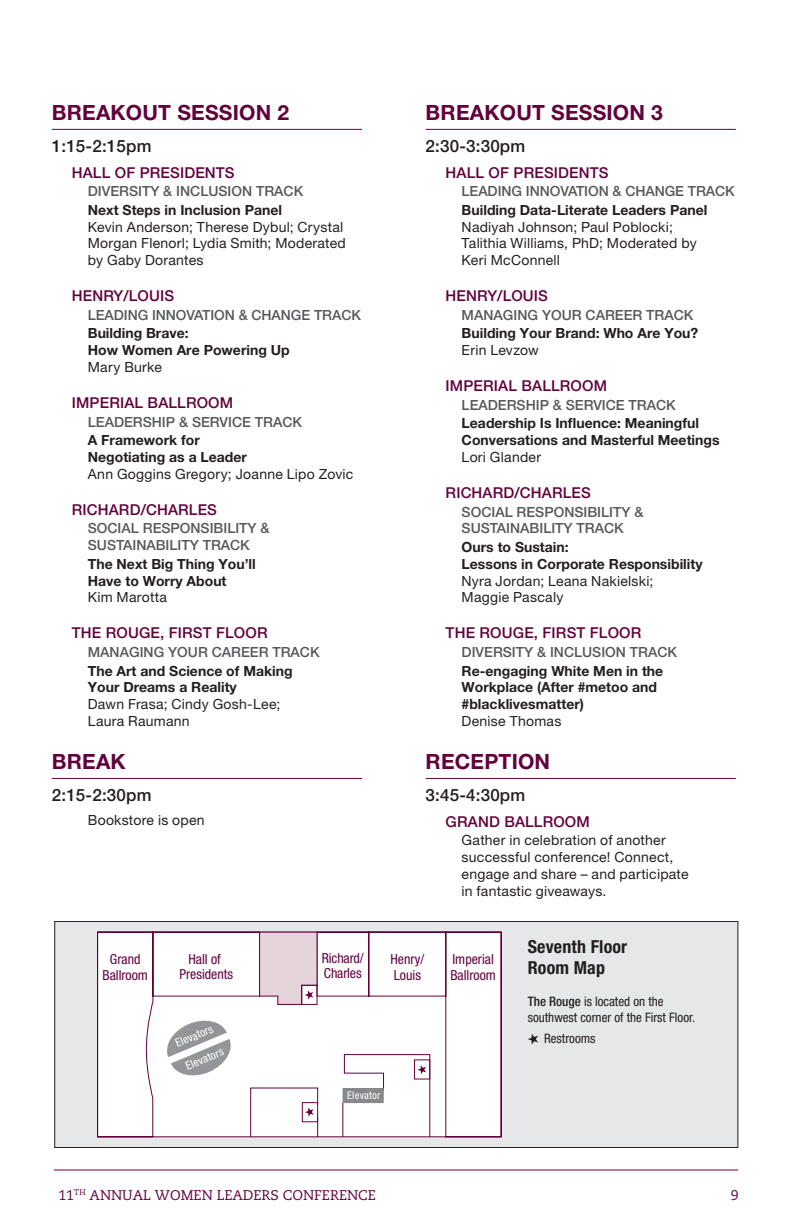
<style>
.page{position:relative;width:792px;height:1224px;background:#fff}
.page>*{position:absolute;margin:0;border:0;box-sizing:border-box;transform-origin:0 0}
.t1{font:700 21px "Helvetica Neue LT Std";letter-spacing:.01em;color:#63003c}
.t2{font:700 condensed 18px/21.6px "Helvetica Neue LT Std";letter-spacing:.01em;color:#231f20}
.t3{font:500 17px "Helvetica Neue LT Std";letter-spacing:.01em;color:#231f20}
.t4{font:500 15px "Helvetica Neue LT Std";letter-spacing:.01em;color:#63003c}
.t5{font:14px/16.8px "Helvetica Neue LT Std";letter-spacing:.02em;color:#231f20}
.t6{font:700 14px/16.8px "Helvetica Neue LT Std";color:#231f20}
.t7{font:500 14px/16.8px "Helvetica Neue LT Std";color:#57585a}
.t8{font:14px "Caecilia LT Std";color:#63003c}
.t9{font:condensed 13.8px/15.6px "Helvetica Neue LT Std";color:#63003c}
.t10{font:condensed 13px/15.6px "Helvetica Neue LT Std";color:#231f20}
.t11{font:condensed 11.4px/24.6px "Helvetica Neue LT Std";color:#fff}
.t12{font:condensed 10.6px "Helvetica Neue LT Std";letter-spacing:.025em;color:#fff}
.s1{font-weight:500}
</style>
<div class="page">
<hr style="left:54px;top:1170px;width:684px;height:1px;background:#63003c">
<hr style="left:52px;top:129px;width:310px;height:1px;background:#63003c">
<hr style="left:52px;top:778px;width:310px;height:1px;background:#63003c">
<hr style="left:426px;top:129px;width:310px;height:1px;background:#63003c">
<hr style="left:426px;top:778px;width:310px;height:1px;background:#63003c">
<div style="left:55px;top:921px;width:683px;height:227px;background:#e6e7e9"></div>
<div style="left:54px;top:921px;width:684px;height:227px;border:1px solid #231f20"></div>
<div style="left:97px;top:932px;width:405px;height:205px;background:#fff"></div>
<svg style="left:163px;top:1017px;width:71px;height:62px;background:#c7c8ca"></svg>
<svg style="left:250px;top:932px;width:180px;height:205px;background:#f3edf1"></svg>
<svg style="left:528px;top:1034px;width:10px;height:11px"></svg>
<div style="left:414px;top:1060px;width:16px;height:19px;border:1px solid #63003c"></div>
<h1 class="t1" style="left:52px;top:100px;width:239px">BREAKOUT SESSION 2</h1>
<p class="t3" style="left:52px;top:136px;width:101px">1:15-2:15pm</p>
<p class="t4" style="left:72px;top:163px;width:164px">HALL OF PRESIDENTS</p>
<p class="t7" style="left:88px;top:183px;width:217px">DIVERSITY &amp; INCLUSION TRACK</p>
<p class="t6" style="left:88px;top:201px;width:196px">Next Steps in Inclusion Panel</p>
<p class="t5" style="left:88px;top:218px;width:260px">Kevin Anderson; Therese Dybul; Crystal<br>Morgan Flenorl; Lydia Smith; Moderated by Gaby Dorantes</p>
<p class="t4" style="left:72px;top:287px;width:104px">HENRY/LOUIS</p>
<p class="t7" style="left:88px;top:306px;width:275px">LEADING INNOVATION &amp; CHANGE TRACK</p>
<p class="t6" style="left:88px;top:325px;width:203px">Building Brave:<br>How Women Are Powering Up</p>
<p class="t5" style="left:88px;top:358px;width:76px">Mary Burke</p>
<p class="t4" style="left:72px;top:394px;width:163px">IMPERIAL BALLROOM</p>
<p class="t7" style="left:88px;top:413px;width:216px">LEADERSHIP &amp; SERVICE TRACK</p>
<p class="t6" style="left:88px;top:432px;width:161px">A Framework for<br>Negotiating as a Leader</p>
<p class="t5" style="left:88px;top:465px;width:267px">Ann Goggins Gregory; Joanne Lipo Zovic</p>
<p class="t4" style="left:72px;top:501px;width:147px">RICHARD/CHARLES</p>
<p class="t7" style="left:88px;top:520px;width:183px">SOCIAL RESPONSIBILITY &amp;<br>SUSTAINABILITY TRACK</p>
<p class="t6" style="left:88px;top:555px;width:169px">The Next Big Thing You’ll<br>Have to Worry About</p>
<p class="t5" style="left:88px;top:589px;width:81px">Kim Marotta</p>
<p class="t4" style="left:72px;top:624px;width:197px">THE ROUGE, FIRST FLOOR</p>
<p class="t7" style="left:88px;top:643px;width:233px">MANAGING YOUR CAREER TRACK</p>
<p class="t6" style="left:88px;top:662px;width:206px">The Art and Science of Making<br>Your Dreams a Reality</p>
<p class="t5" style="left:88px;top:696px;width:194px">Dawn Frasa; Cindy Gosh-Lee;<br>Laura Raumann</p>
<h1 class="t1" style="left:52px;top:749px;width:75px">BREAK</h1>
<p class="t3" style="left:52px;top:785px;width:101px">2:15-2:30pm</p>
<p class="t5" style="left:88px;top:812px;width:118px">Bookstore is open</p>
<h1 class="t1" style="left:426px;top:100px;width:239px">BREAKOUT SESSION 3</h1>
<p class="t3" style="left:426px;top:136px;width:101px">2:30-3:30pm</p>
<p class="t4" style="left:446px;top:163px;width:164px">HALL OF PRESIDENTS</p>
<p class="t7" style="left:462px;top:183px;width:275px">LEADING INNOVATION &amp; CHANGE TRACK</p>
<p class="t6" style="left:462px;top:201px;width:247px">Building Data-Literate Leaders Panel</p>
<p class="t5" style="left:462px;top:218px;width:237px">Nadiyah Johnson; Paul Poblocki;<br>Talithia Williams, PhD; Moderated by<br>Keri McConnell</p>
<p class="t4" style="left:446px;top:287px;width:104px">HENRY/LOUIS</p>
<p class="t7" style="left:462px;top:306px;width:233px">MANAGING YOUR CAREER TRACK</p>
<p class="t6" style="left:462px;top:325px;width:238px">Building Your Brand: Who Are You?</p>
<p class="t5" style="left:462px;top:342px;width:79px">Erin Levzow</p>
<p class="t4" style="left:446px;top:377px;width:163px">IMPERIAL BALLROOM</p>
<p class="t7" style="left:462px;top:396px;width:216px">LEADERSHIP &amp; SERVICE TRACK</p>
<p class="t6" style="left:462px;top:415px;width:259px">Leadership Is Influence: Meaningful<br>Conversations and Masterful Meetings</p>
<p class="t5" style="left:462px;top:448px;width:81px">Lori Glander</p>
<p class="t4" style="left:446px;top:484px;width:147px">RICHARD/CHARLES</p>
<p class="t7" style="left:462px;top:503px;width:183px">SOCIAL RESPONSIBILITY &amp;<br>SUSTAINABILITY TRACK</p>
<p class="t6" style="left:462px;top:538px;width:243px">Ours to Sustain:<br>Lessons in Corporate Responsibility</p>
<p class="t5" style="left:462px;top:572px;width:193px">Nyra Jordan; Leana Nakielski;<br>Maggie Pascaly</p>
<p class="t4" style="left:446px;top:624px;width:197px">THE ROUGE, FIRST FLOOR</p>
<p class="t7" style="left:462px;top:643px;width:217px">DIVERSITY &amp; INCLUSION TRACK</p>
<p class="t6" style="left:462px;top:662px;width:203px">Re-engaging White Men in the<br>Workplace (After #metoo and #blacklivesmatter)</p>
<p class="t5" style="left:462px;top:712px;width:101px">Denise Thomas</p>
<h1 class="t1" style="left:426px;top:749px;width:126px">RECEPTION</h1>
<p class="t3" style="left:426px;top:785px;width:101px">3:45-4:30pm</p>
<p class="t4" style="left:446px;top:812px;width:146px">GRAND BALLROOM</p>
<p class="t5" style="left:462px;top:832px;width:228px">Gather in celebration of another successful conference! Connect, engage and share – and participate in fantastic giveaways.</p>
<p class="t9" style="left:322px;top:950px;width:43px">Richard/<br>Charles</p>
<p class="t9" style="left:179px;top:951px;width:55px;text-align:center">Hall of<br>Presidents</p>
<p class="t9" style="left:103px;top:951px;width:47px;text-align:center">Grand<br>Ballroom</p>
<p class="t9" style="left:390px;top:951px;width:35px">Henry/<br>Louis</p>
<p class="t11" style="left:171px;top:1032px;width:42px;rotate:-23deg">Elevators<br>Elevators</p>
<p class="t12" style="left:347px;top:1089px;width:35px">Elevator</p>
<p class="t9" style="left:450px;top:951px;width:47px">Imperial<br>Ballroom</p>
<p class="t2" style="left:528px;top:935px;width:101px">Seventh Floor<br>Room Map</p>
<p class="t10" style="left:528px;top:994px;width:169px"><span class="s1">The Rouge</span> is located on the southwest corner of the First Floor.</p>
<p class="t10" style="left:544px;top:1031px;width:53px">Restrooms</p>
<p class="t8" style="left:58px;top:1187px;width:319px">11<sup>TH</sup> ANNUAL WOMEN LEADERS CONFERENCE</p>
<p class="t8" style="left:731px;top:1187px;width:9px">9</p>
</div>
